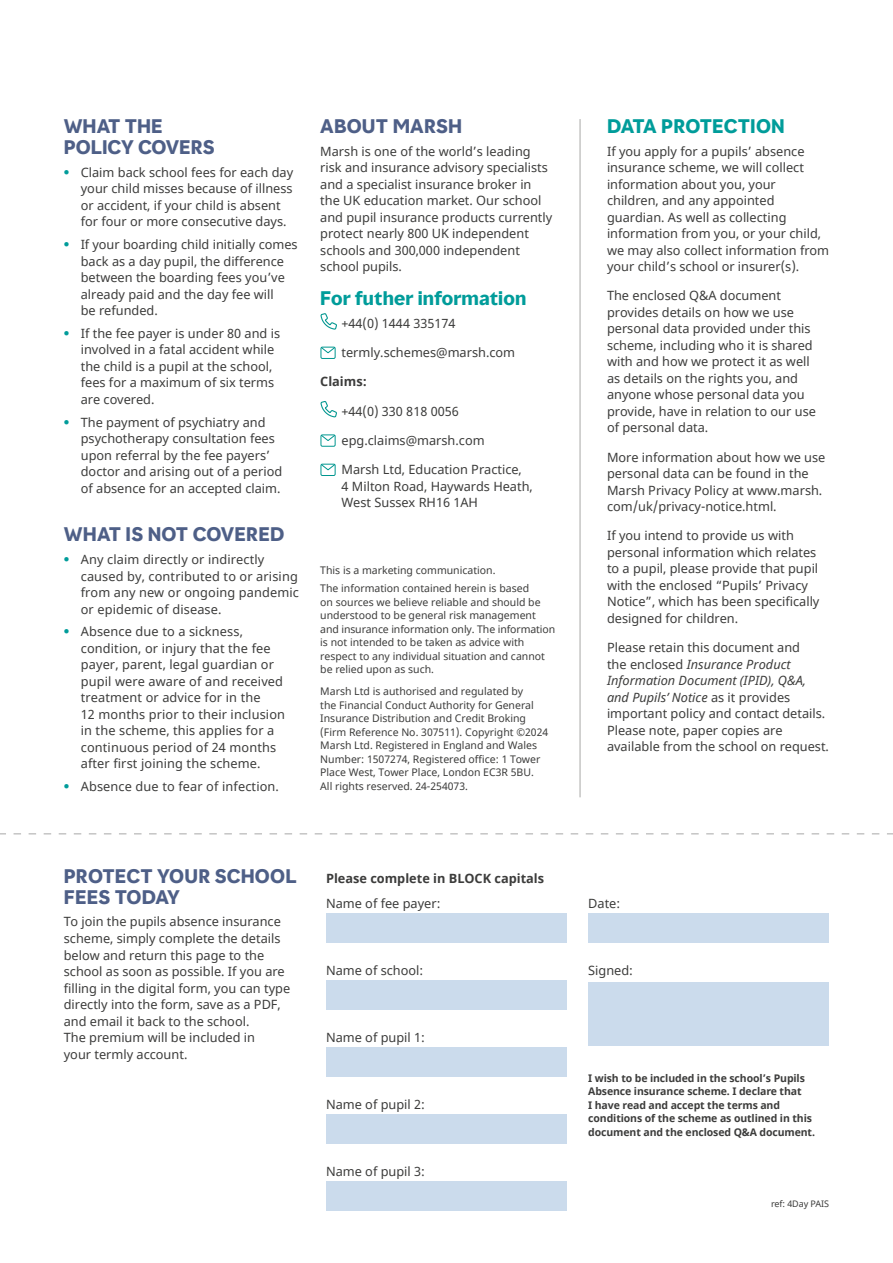
<style>
.page{position:relative;width:893px;height:1263px;background:#fff}
.page>*{position:absolute;margin:0;border:0;box-sizing:border-box;transform-origin:0 0}
.t1{font:700 18px/21px "MMC Display";letter-spacing:.01em;color:#4e5f87}
.t2{font:700 18px "MMC Display";letter-spacing:.01em;color:#009c9a}
.t3{font:12.75px/16.5px "Noto Sans";color:#3c3c3b}
.t4{font:700 12.75px "Noto Sans";color:#3c3c3b}
.t5{font:10.5px/13.5px "Noto Sans";color:#3c3c3b}
.t6{font:700 10.5px/13.5px "Noto Sans";letter-spacing:-.01em;color:#3c3c3b}
.t7{font:9px "Noto Sans";letter-spacing:-.01em;color:#3c3c3b}
.s1{font-family:"MMC Display";font-weight:700;color:#009c9a}
.s2{font-style:italic}
</style>
<div class="page">
<hr style="left:580px;top:119px;width:1px;height:678px;background:#a8a8a7">
<svg style="left:320px;top:313px;width:17px;height:17px"></svg>
<svg style="left:321px;top:346px;width:14px;height:8px"></svg>
<div style="left:320px;top:347px;width:16px;height:12px;border:1px solid #00968f"></div>
<svg style="left:320px;top:401px;width:17px;height:17px"></svg>
<svg style="left:322px;top:436px;width:12px;height:5px"></svg>
<div style="left:320px;top:434px;width:16px;height:13px;border:1px solid #00968f"></div>
<svg style="left:321px;top:463px;width:14px;height:8px"></svg>
<div style="left:320px;top:464px;width:16px;height:12px;border:1px solid #00968f"></div>
<div style="left:326px;top:913px;width:241px;height:30px;background:#cbdbec"></div>
<div style="left:326px;top:980px;width:241px;height:30px;background:#cbdbec"></div>
<div style="left:326px;top:1047px;width:241px;height:30px;background:#cbdbec"></div>
<div style="left:326px;top:1114px;width:241px;height:30px;background:#cbdbec"></div>
<div style="left:326px;top:1181px;width:241px;height:30px;background:#cbdbec"></div>
<div style="left:588px;top:913px;width:241px;height:30px;background:#cbdbec"></div>
<div style="left:588px;top:982px;width:241px;height:64px;background:#cbdbec"></div>
<h1 class="t1" style="left:64px;top:117px;width:152px">WHAT THE<br>POLICY COVERS</h1>
<p class="t3" style="left:81px;top:165px;width:214px;text-indent:-17px"><span class="s1">•</span> Claim back school fees for each day your child misses because of illness or accident, if your child is absent for four or more consecutive days.</p>
<p class="t3" style="left:81px;top:237px;width:218px;text-indent:-17px"><span class="s1">•</span> If your boarding child initially comes back as a day pupil, the difference between the boarding fees you’ve already paid and the day fee will<br>be refunded.</p>
<p class="t3" style="left:81px;top:326px;width:201px;text-indent:-17px"><span class="s1">•</span> If the fee payer is under 80 and is involved in a fatal accident while the child is a pupil at the school, fees for a maximum of six terms are covered.</p>
<p class="t3" style="left:81px;top:415px;width:203px;text-indent:-17px"><span class="s1">•</span> The payment of psychiatry and psychotherapy consultation fees upon referral by the fee payers’ doctor and arising out of a period of absence for an accepted claim.</p>
<h1 class="t1" style="left:64px;top:526px;width:222px">WHAT IS NOT COVERED</h1>
<p class="t3" style="left:81px;top:552px;width:220px;text-indent:-17px"><span class="s1">•</span> Any claim directly or indirectly caused by, contributed to or arising from any new or ongoing pandemic or epidemic of disease.</p>
<p class="t3" style="left:81px;top:624px;width:206px;text-indent:-17px"><span class="s1">•</span> Absence due to a sickness, condition, or injury that the fee payer, parent, legal guardian or pupil were aware of and received treatment or advice for in the<br>12 months prior to their inclusion in the scheme, this applies for a continuous period of 24 months after first joining the scheme.</p>
<p class="t3" style="left:64px;top:779px;width:217px"><span class="s1">•</span> Absence due to fear of infection.</p>
<h1 class="t1" style="left:320px;top:117px;width:143px">ABOUT MARSH</h1>
<p class="t3" style="left:320px;top:144px;width:234px">Marsh is one of the world’s leading risk and insurance advisory specialists and a specialist insurance broker in the UK education market. Our school and pupil insurance products currently protect nearly 800 UK independent schools and 300,000 independent school pupils.</p>
<h1 class="t2" style="left:320px;top:291px;width:208px">For futher information</h1>
<p class="t3" style="left:341px;top:316px;width:115px">+44(0) 1444 335174</p>
<p class="t3" style="left:341px;top:345px;width:175px">termly.schemes@marsh.com</p>
<p class="t4" style="left:320px;top:377px;width:48px">Claims:</p>
<p class="t3" style="left:341px;top:403px;width:119px">+44(0) 330 818 0056</p>
<p class="t3" style="left:341px;top:433px;width:145px">epg.claims@marsh.com</p>
<p class="t3" style="left:341px;top:462px;width:193px">Marsh Ltd, Education Practice,<br>4 Milton Road, Haywards Heath,<br>West Sussex RH16 1AH</p>
<p class="t5" style="left:320px;top:562px;width:210px;line-height:17.7px">This is a marketing communication.<br>The information contained herein is based</p>
<p class="t5" style="left:320px;top:596px;width:237px">on sources we believe reliable and should be understood to be general risk management and insurance information only. The information is not intended to be taken as advice with respect to any individual situation and cannot be relied upon as such.</p>
<p class="t5" style="left:320px;top:685px;width:229px">Marsh Ltd is authorised and regulated by<br>the Financial Conduct Authority for General Insurance Distribution and Credit Broking (Firm Reference No. 307511). Copyright ©2024<br>Marsh Ltd. Registered in England and Wales Number: 1507274, Registered office: 1 Tower Place West, Tower Place, London EC3R 5BU.<br>All rights reserved. 24-254073.</p>
<h1 class="t1" style="left:64px;top:867px;width:234px">PROTECT YOUR SCHOOL<br>FEES TODAY</h1>
<p class="t3" style="left:64px;top:914px;width:228px">To join the pupils absence insurance scheme, simply complete the details below and return this page to the school as soon as possible. If you are filling in the digital form, you can type directly into the form, save as a PDF, and email it back to the school.<br>The premium will be included in<br>your termly account.</p>
<p class="t4" style="left:326px;top:873px;width:220px">Please complete in BLOCK capitals</p>
<p class="t3" style="left:326px;top:895px;width:116px">Name of fee payer:</p>
<p class="t3" style="left:326px;top:962px;width:99px">Name of school:</p>
<p class="t3" style="left:326px;top:1029px;width:100px">Name of pupil 1:</p>
<p class="t3" style="left:326px;top:1096px;width:100px">Name of pupil 2:</p>
<p class="t3" style="left:326px;top:1163px;width:100px">Name of pupil 3:</p>
<h1 class="t2" style="left:607px;top:119px;width:179px">DATA PROTECTION</h1>
<p class="t3" style="left:607px;top:144px;width:224px">If you apply for a pupils’ absence insurance scheme, we will collect information about you, your children, and any appointed guardian. As well as collecting information from you, or your child, we may also collect information from your child’s school or insurer(s).</p>
<p class="t3" style="left:607px;top:288px;width:210px">The enclosed Q&amp;A document provides details on how we use personal data provided under this scheme, including who it is shared with and how we protect it as well as details on the rights you, and anyone whose personal data you provide, have in relation to our use of personal data.</p>
<p class="t3" style="left:607px;top:450px;width:220px">More information about how we use personal data can be found in the Marsh Privacy Policy at www.marsh. com/uk/privacy-notice.html.</p>
<p class="t3" style="left:607px;top:528px;width:214px">If you intend to provide us with personal information which relates to a pupil, please provide that pupil with the enclosed “Pupils’ Privacy Notice”, which has been specifically designed for children.</p>
<p class="t3" style="left:607px;top:640px;width:224px">Please retain this document and<br>the enclosed <span class="s2">Insurance Product Information Document (IPID), Q&amp;A, and Pupils’ Notice</span> as it provides important policy and contact details.<br>Please note, paper copies are available from the school on request.</p>
<p class="t3" style="left:588px;top:895px;width:34px">Date:</p>
<p class="t3" style="left:588px;top:962px;width:46px">Signed:</p>
<p class="t6" style="left:588px;top:1072px;width:228px">I wish to be included in the school’s Pupils Absence insurance scheme. I declare that<br>I have read and accept the terms and conditions of the scheme as outlined in this document and the enclosed Q&amp;A document.</p>
<p class="t7" style="left:771px;top:1199px;width:60px">ref: 4Day PAIS</p>
</div>
